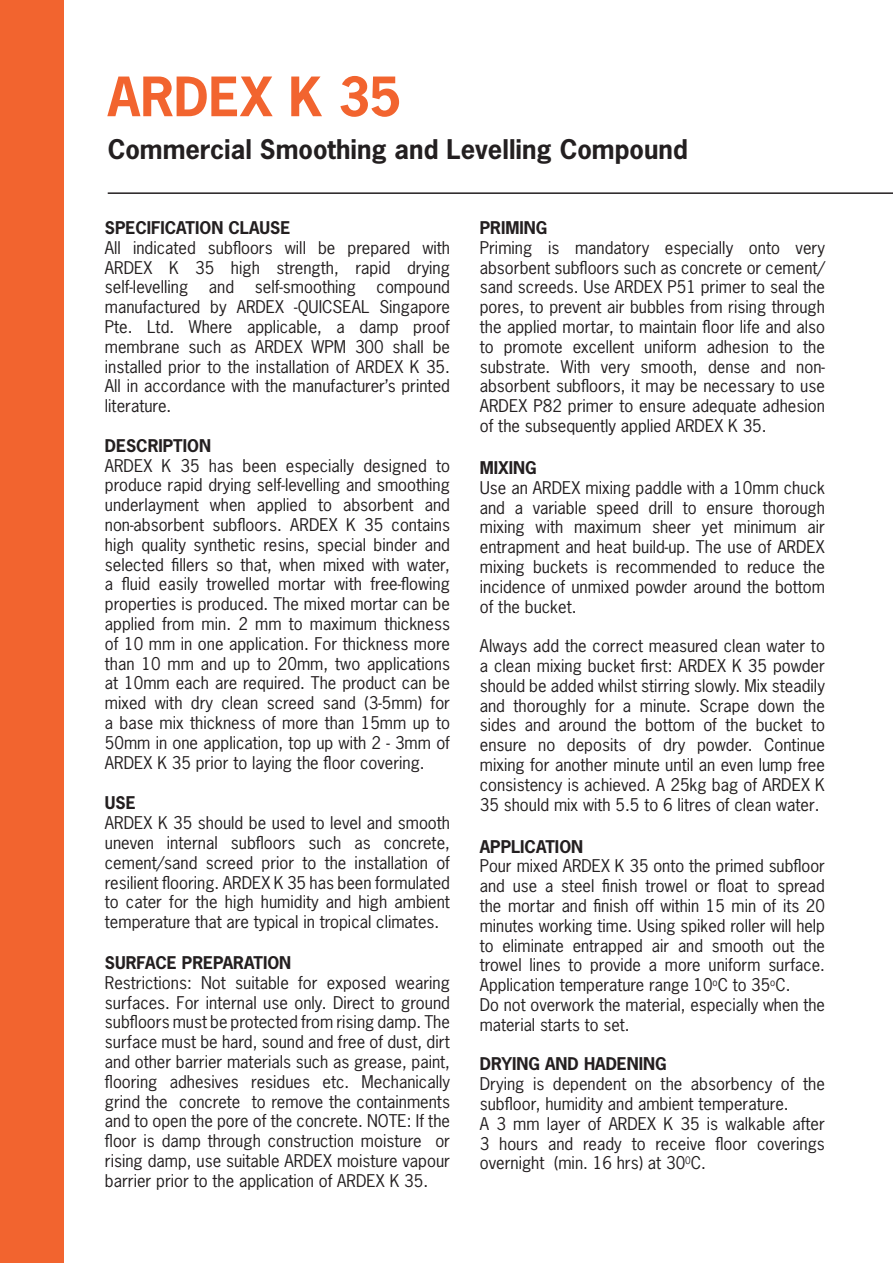
<style>
.page{position:relative;width:893px;height:1263px;background:#fff}
.page>*{position:absolute;margin:0;border:0;box-sizing:border-box;transform-origin:0 0}
.t1{font:700 51px "News Gothic Std";color:#f2642f}
.t2{font:700 25.5px "News Gothic Std";color:#231f20}
.Text_justified{font:16.5px/19.8px "News Gothic Std";color:#231f20;text-align:justify}
.headline{font:700 16.5px "News Gothic Std";color:#231f20}
</style>
<div class="page">
<hr style="left:108px;top:192px;width:785px;height:2px;background:#231f20">
<div style="left:0;top:0;width:64px;height:1263px;background:#f2642f"></div>
<p class="t1" style="left:108px;top:63px;width:295px">ARDEX K 35</p>
<p class="t2" style="left:108px;top:133px;width:582px">Commercial Smoothing and Levelling Compound</p>
<p class="headline" style="left:105px;top:217px;width:187px">SPECIFICATION CLAUSE</p>
<p class="Text_justified" style="left:105px;top:237px;width:347px">All indicated subfloors will be prepared with ARDEX K 35 high strength, rapid drying self-levelling and self-smoothing compound manufactured by ARDEX -QUICSEAL Singapore Pte. Ltd. Where applicable, a damp proof membrane such as ARDEX WPM 300 shall be installed prior to the installation of ARDEX K 35.<br>All in accordance with the manufacturer’s printed</p>
<p class="Text_justified" style="left:105px;top:396px;width:68px">literature.</p>
<p class="headline" style="left:105px;top:435px;width:108px">DESCRIPTION</p>
<p class="Text_justified" style="left:105px;top:455px;width:347px">ARDEX K 35 has been especially designed to produce rapid drying self-levelling and smoothing underlayment when applied to absorbent and non-absorbent subfloors. ARDEX K 35 contains high quality synthetic resins, special binder and selected fillers so that, when mixed with water, a fluid easily trowelled mortar with free-flowing properties is produced. The mixed mortar can be applied from min. 2 mm to maximum thickness of 10 mm in one application. For thickness more than 10 mm and up to 20mm, two applications at 10mm each are required. The product can be mixed with dry clean screed sand (3-5mm) for a base mix thickness of more than 15mm up to 50mm in one application, top up with 2 - 3mm of ARDEX K 35 prior to laying the floor covering.</p>
<p class="headline" style="left:105px;top:792px;width:32px">USE</p>
<p class="Text_justified" style="left:105px;top:813px;width:347px">ARDEX K 35 should be used to level and smooth uneven internal subfloors such as concrete, cement/sand screed prior to the installation of resilient flooring. ARDEX K 35 has been formulated to cater for the high humidity and high ambient temperature that are typical in tropical climates.</p>
<p class="headline" style="left:105px;top:952px;width:188px">SURFACE PREPARATION</p>
<p class="Text_justified" style="left:105px;top:972px;width:347px">Restrictions: Not suitable for exposed wearing surfaces. For internal use only. Direct to ground subfloors must be protected from rising damp. The surface must be hard, sound and free of dust, dirt and other barrier materials such as grease, paint, flooring adhesives residues etc. Mechanically grind the concrete to remove the containments and to open the pore of the concrete. NOTE: If the floor is damp through construction moisture or rising damp, use suitable ARDEX moisture vapour barrier prior to the application of ARDEX K 35.</p>
<p class="headline" style="left:480px;top:217px;width:69px">PRIMING</p>
<p class="Text_justified" style="left:480px;top:237px;width:347px">Priming is mandatory especially onto very absorbent subfloors such as concrete or cement/ sand screeds. Use ARDEX P51 primer to seal the pores, to prevent air bubbles from rising through the applied mortar, to maintain floor life and also to promote excellent uniform adhesion to the substrate. With very smooth, dense and non&shy;absorbent subfloors, it may be necessary to use ARDEX P82 primer to ensure adequate adhesion of the subsequently applied ARDEX K 35.</p>
<p class="headline" style="left:480px;top:457px;width:58px">MIXING</p>
<p class="Text_justified" style="left:480px;top:477px;width:347px">Use an ARDEX mixing paddle with a 10mm chuck and a variable speed drill to ensure thorough mixing with maximum sheer yet minimum air entrapment and heat build-up. The use of ARDEX mixing buckets is recommended to reduce the incidence of unmixed powder around the bottom of the bucket.</p>
<p class="Text_justified" style="left:480px;top:636px;width:347px">Always add the correct measured clean water to a clean mixing bucket first: ARDEX K 35 powder should be added whilst stirring slowly. Mix steadily and thoroughly for a minute. Scrape down the sides and around the bottom of the bucket to ensure no deposits of dry powder. Continue mixing for another minute until an even lump free consistency is achieved. A 25kg bag of ARDEX K 35 should mix with 5.5 to 6 litres of clean water.</p>
<p class="headline" style="left:480px;top:835px;width:105px">APPLICATION</p>
<p class="Text_justified" style="left:480px;top:856px;width:347px">Pour mixed ARDEX K 35 onto the primed subfloor and use a steel finish trowel or float to spread the mortar and finish off within 15 min of its 20 minutes working time. Using spiked roller will help to eliminate entrapped air and smooth out the trowel lines to provide a more uniform surface.<br>Application temperature range 10<sup>o</sup>C to 35<sup>o</sup>C.</p>
<p class="Text_justified" style="left:480px;top:995px;width:347px">Do not overwork the material, especially when the material starts to set.</p>
<p class="headline" style="left:480px;top:1053px;width:188px">DRYING AND HADENING</p>
<p class="Text_justified" style="left:480px;top:1074px;width:347px">Drying is dependent on the absorbency of the subfloor, humidity and ambient temperature.</p>
<p class="Text_justified" style="left:480px;top:1113px;width:347px">A 3 mm layer of ARDEX K 35 is walkable after 3 hours and ready to receive floor coverings overnight (min. 16 hrs) at 30<sup>0</sup>C.</p>
</div>
